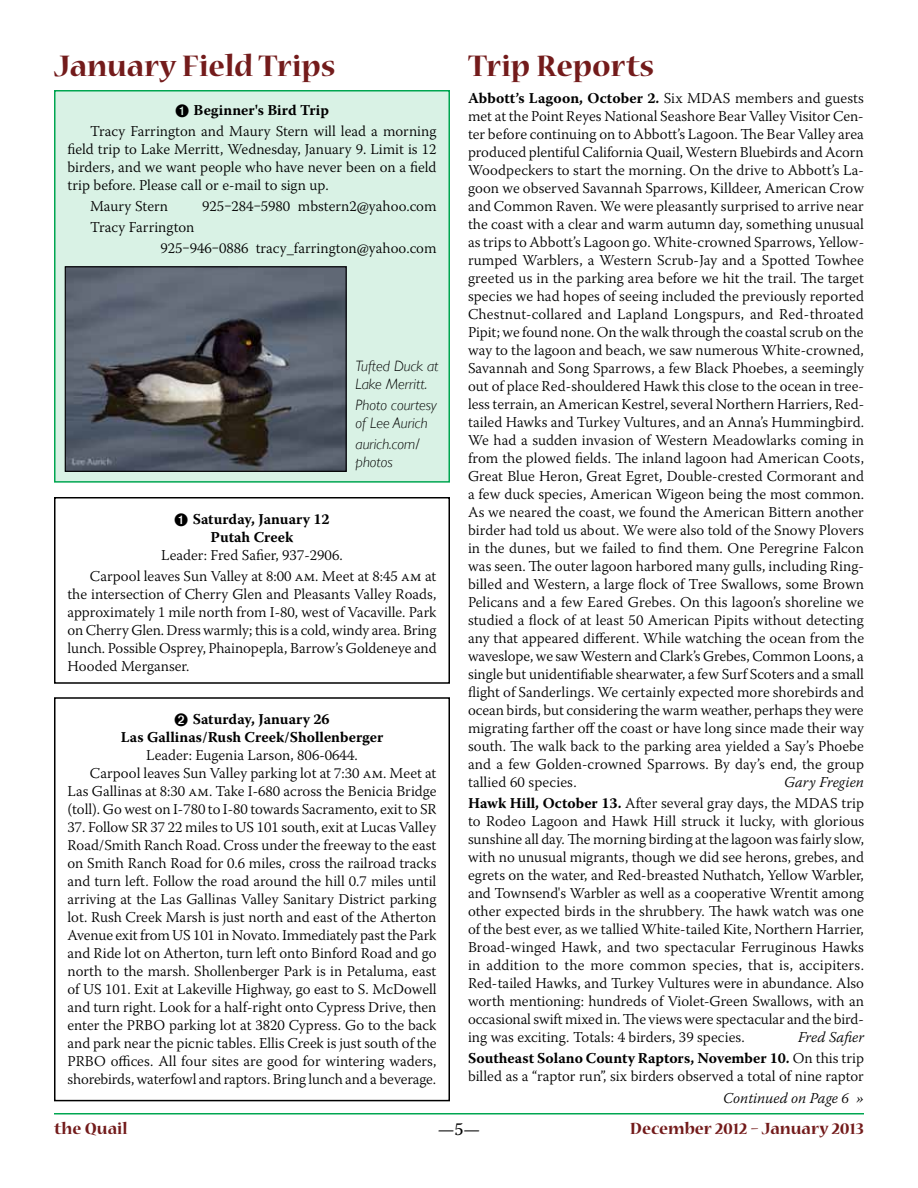
<style>
.page{position:relative;width:918px;height:1188px;background:#fff}
.page>*{position:absolute;margin:0;border:0;box-sizing:border-box;transform-origin:0 0}
.t1{font:700 33px "Nueva Std";color:#731b1b}
.t2{font:700 18px "Nueva Std";color:#731b1b}
.t3{font:18px "Warnock Pro";color:#000}
.t4{font:300 15px/18px "Warnock Pro";color:#000;text-align:justify}
.t5{font:700 15px/18px "Warnock Pro";color:#000;text-align:center}
.t6{font:italic 300 15px/18px "Gill Sans";color:#000}
.t7{font:italic 300 15px "Warnock Pro";color:#000}
.s1{font-weight:700}
.s2{font-style:italic}
.s3{font-weight:300;font-style:italic}
.s4{font-weight:300}
.s5{font-weight:400}
</style>
<div class="page">
<hr style="left:54px;top:1113px;width:810px;height:1px;background:#00a651">
<div style="left:54px;top:90px;width:396px;height:393px;background:#d9f2e5;border:2px solid #00a651"></div>
<div style="left:54px;top:497px;width:396px;height:187px;border:2px solid #000"></div>
<div style="left:54px;top:697px;width:396px;height:404px;border:2px solid #000"></div>
<img style="left:67px;top:268px;width:278px;height:202px">
<div style="left:65px;top:266px;width:282px;height:206px;border:1px solid #000"></div>
<h1 class="t1" style="left:54px;top:51px;width:283px">January Field Trips</h1>
<p class="t4" style="left:90px;top:99px;width:348px;line-height:21px;text-indent:85px">➊ <span class="s1">Beginner's Bird Trip<br></span>Tracy Farrington and Maury Stern will lead a morning</p>
<p class="t4" style="left:68px;top:140px;width:370px">field trip to Lake Merritt, Wednesday, January 9. Limit is 12 birders, and we want people who have never been on a field trip before. Please call or e-mail to sign up.</p>
<p class="t4" style="left:90px;top:197px;width:80px">Maury Stern</p>
<p class="t4" style="left:202px;top:197px;width:236px">925‒284‒5980 mbstern2@yahoo.com</p>
<p class="t4" style="left:160px;top:216px;width:278px;line-height:21px;text-indent:-70px">Tracy Farrington<br>925‒946‒0886 tracy_farrington@yahoo.com</p>
<p class="t6" style="left:356px;top:358px;width:85px">Tufted Duck at<br>Lake Merritt.</p>
<p class="t6" style="left:356px;top:397px;width:83px">Photo courtesy of Lee Aurich</p>
<p class="t6" style="left:356px;top:436px;width:66px">aurich.com/ photos</p>
<p class="t5" style="left:174px;top:510px;width:157px">➊ Saturday, January 12<br>Putah Creek</p>
<p class="t4" style="left:90px;top:545px;width:348px;line-height:21px;text-indent:71px">Leader: Fred Safier, 937-2906.<br>Carpool leaves Sun Valley at 8:00 am. Meet at 8:45 am at</p>
<p class="t4" style="left:67px;top:585px;width:371px">the intersection of Cherry Glen and Pleasants Valley Roads, approximately 1 mile north from I-80, west of Vacaville. Park on Cherry Glen. Dress warmly; this is a cold, windy area. Bring lunch. Possible Osprey, Phainopepla, Barrow’s Goldeneye and Hooded Merganser.</p>
<p class="t5" style="left:121px;top:710px;width:264px">➋ Saturday, January 26<br>Las Gallinas/Rush Creek/Shollenberger</p>
<p class="t4" style="left:146px;top:746px;width:213px">Leader: Eugenia Larson, 806-0644.</p>
<p class="t4" style="left:90px;top:764px;width:348px">Carpool leaves Sun Valley parking lot at 7:30 am. Meet at</p>
<p class="t4" style="left:67px;top:782px;width:371px">Las Gallinas at 8:30 am. Take I-680 across the Benicia Bridge</p>
<p class="t4" style="left:67px;top:800px;width:371px">(toll). Go west on I-780 to I-80 towards Sacramento, exit to SR</p>
<p class="t4" style="left:67px;top:818px;width:371px">37. Follow SR 37 22 miles to US 101 south, exit at Lucas Valley Road/Smith Ranch Road. Cross under the freeway to the east on Smith Ranch Road for 0.6 miles, cross the railroad tracks and turn left. Follow the road around the hill 0.7 miles until arriving at the Las Gallinas Valley Sanitary District parking lot. Rush Creek Marsh is just north and east of the Atherton Avenue exit from US 101 in Novato. Immediately past the Park and Ride lot on Atherton, turn left onto Binford Road and go north to the marsh. Shollenberger Park is in Petaluma, east of US 101. Exit at Lakeville Highway, go east to S. McDowell and turn right. Look for a half-right onto Cypress Drive, then enter the PRBO parking lot at 3820 Cypress. Go to the back and park near the picnic tables. Ellis Creek is just south of the PRBO offices. All four sites are good for wintering waders, shorebirds, waterfowl and raptors. Bring lunch and a beverage.</p>
<h1 class="t1" style="left:468px;top:51px;width:188px">Trip Reports</h1>
<p class="t4" style="left:468px;top:88px;width:398px"><span class="s1">Abbott’s Lagoon, October 2.</span> Six MDAS members and guests met at the Point Reyes National Seashore Bear Valley Visitor Cen&shy;ter before continuing on to Abbott’s Lagoon. The Bear Valley area produced plentiful California Quail, Western Bluebirds and Acorn Woodpeckers to start the morning. On the drive to Abbott’s La&shy;goon we observed Savannah Sparrows, Killdeer, American Crow and Common Raven. We were pleasantly surprised to arrive near the coast with a clear and warm autumn day, something unusual as trips to Abbott’s Lagoon go. White-crowned Sparrows, Yellow&shy;rumped Warblers, a Western Scrub-Jay and a Spotted Towhee greeted us in the parking area before we hit the trail. The target species we had hopes of seeing included the previously reported Chestnut-collared and Lapland Longspurs, and Red-throated Pipit; we found none. On the walk through the coastal scrub on the way to the lagoon and beach, we saw numerous White-crowned, Savannah and Song Sparrows, a few Black Phoebes, a seemingly out of place Red-shouldered Hawk this close to the ocean in tree&shy;less terrain, an American Kestrel, several Northern Harriers, Red&shy;tailed Hawks and Turkey Vultures, and an Anna’s Hummingbird.<br>We had a sudden invasion of Western Meadowlarks coming in from the plowed fields. The inland lagoon had American Coots, Great Blue Heron, Great Egret, Double-crested Cormorant and a few duck species, American Wigeon being the most common.<br>As we neared the coast, we found the American Bittern another birder had told us about. We were also told of the Snowy Plovers in the dunes, but we failed to find them. One Peregrine Falcon was seen. The outer lagoon harbored many gulls, including Ring&shy;billed and Western, a large flock of Tree Swallows, some Brown Pelicans and a few Eared Grebes. On this lagoon’s shoreline we studied a flock of at least 50 American Pipits without detecting any that appeared different. While watching the ocean from the waveslope, we saw Western and Clark’s Grebes, Common Loons, a single but unidentifiable shearwater, a few Surf Scoters and a small flight of Sanderlings. We certainly expected more shorebirds and ocean birds, but considering the warm weather, perhaps they were migrating farther off the coast or have long since made their way south. The walk back to the parking area yielded a Say’s Phoebe and a few Golden-crowned Sparrows. By day’s end, the group tallied 60 species.</p>
<p class="t4" style="left:468px;top:771px;width:398px;line-height:21px;text-align:right"><span class="s2">Gary Fregien<br></span><span class="s1">Hawk Hill, October 13.</span> After several gray days, the MDAS trip</p>
<p class="t4" style="left:468px;top:811px;width:398px">to Rodeo Lagoon and Hawk Hill struck it lucky, with glorious sunshine all day. The morning birding at the lagoon was fairly slow, with no unusual migrants, though we did see herons, grebes, and egrets on the water, and Red-breasted Nuthatch, Yellow Warbler, and Townsend's Warbler as well as a cooperative Wrentit among other expected birds in the shrubbery. The hawk watch was one of the best ever, as we tallied White-tailed Kite, Northern Harrier, Broad-winged Hawk, and two spectacular Ferruginous Hawks in addition to the more common species, that is, accipiters.<br>Red-tailed Hawks, and Turkey Vultures were in abundance. Also worth mentioning: hundreds of Violet-Green Swallows, with an occasional swift mixed in. The views were spectacular and the bird&shy;ing was exciting. Totals: 4 birders, 39 species.</p>
<p class="t5" style="left:468px;top:1026px;width:397px;line-height:21px;text-align:right"><span class="s3">Fred Safier<br></span>Southeast Solano County Raptors, November 10. <span class="s4">On this trip</span></p>
<p class="t4" style="left:468px;top:1066px;width:397px">billed as a “raptor run”, six birders observed a total of nine raptor</p>
<p class="t7" style="left:723px;top:1089px;width:142px">Continued on Page 6 <span class="s5">»</span></p>
<p class="t2" style="left:54px;top:1120px;width:75px">the Quail</p>
<p class="t3" style="left:438px;top:1118px;width:44px">—5—</p>
<p class="t2" style="left:630px;top:1120px;width:235px">December 2012 – January 2013</p>
</div>
